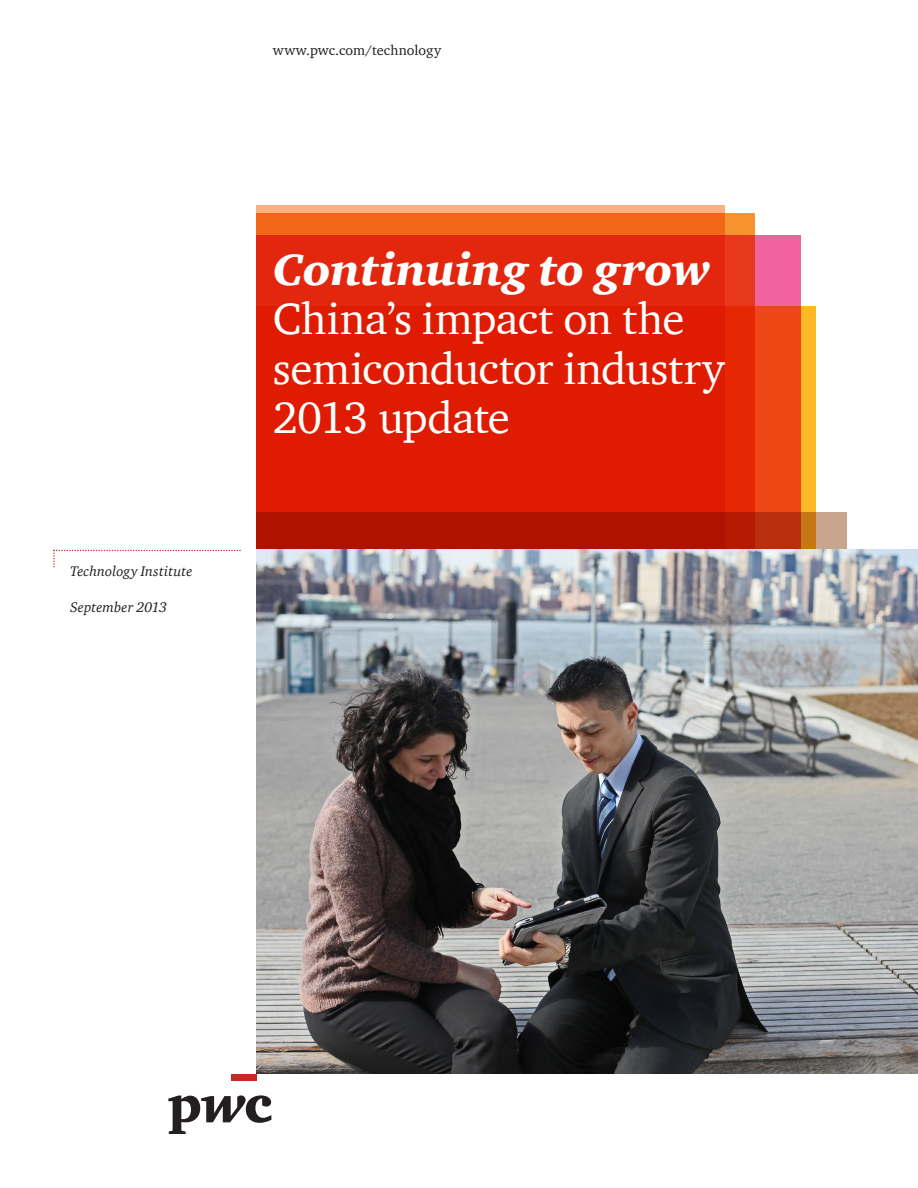
<style>
.page{position:relative;width:918px;height:1188px;background:#fff}
.page>*{position:absolute;margin:0;border:0;box-sizing:border-box;transform-origin:0 0}
.Cover_Subhead{font:45px/49.5px "ITC Charter Com";letter-spacing:-.01em;color:#fff}
.Cover_title{font:italic 900 45px "ITC Charter Com";color:#fff}
.Cover_pull-out{font:italic 14.25px "ITC Charter Com";letter-spacing:.01em;color:#231f20}
.t1{font:14.25px "ITC Charter Com";color:#231f20}
</style>
<div class="page">
<div style="left:231px;top:1074px;width:26px;height:6px;background:#c32a25"></div>
<svg style="left:168px;top:1095px;width:103px;height:39px"></svg>
<svg style="left:53px;top:550px;width:188px;height:18px"></svg>
<svg style="left:755px;top:307px;width:61px;height:205px;background:#f06219"></svg>
<svg style="left:256px;top:214px;width:499px;height:298px;background:#e12406"></svg>
<svg style="left:256px;top:512px;width:591px;height:38px;background:#b2230e"></svg>
<img style="left:256px;top:550px;width:662px;height:524px">
<p class="Cover_pull-out" style="left:70px;top:563px;width:124px">Technology Institute</p>
<p class="Cover_pull-out" style="left:70px;top:599px;width:98px">September 2013</p>
<p class="t1" style="left:273px;top:41px;width:170px">www.pwc.com/technology</p>
<p class="Cover_title" style="left:273px;top:242px;width:440px">Continuing to grow</p>
<p class="Cover_Subhead" style="left:273px;top:293px;width:453px">China’s impact on the semiconductor industry<br>2013 update</p>
</div>
